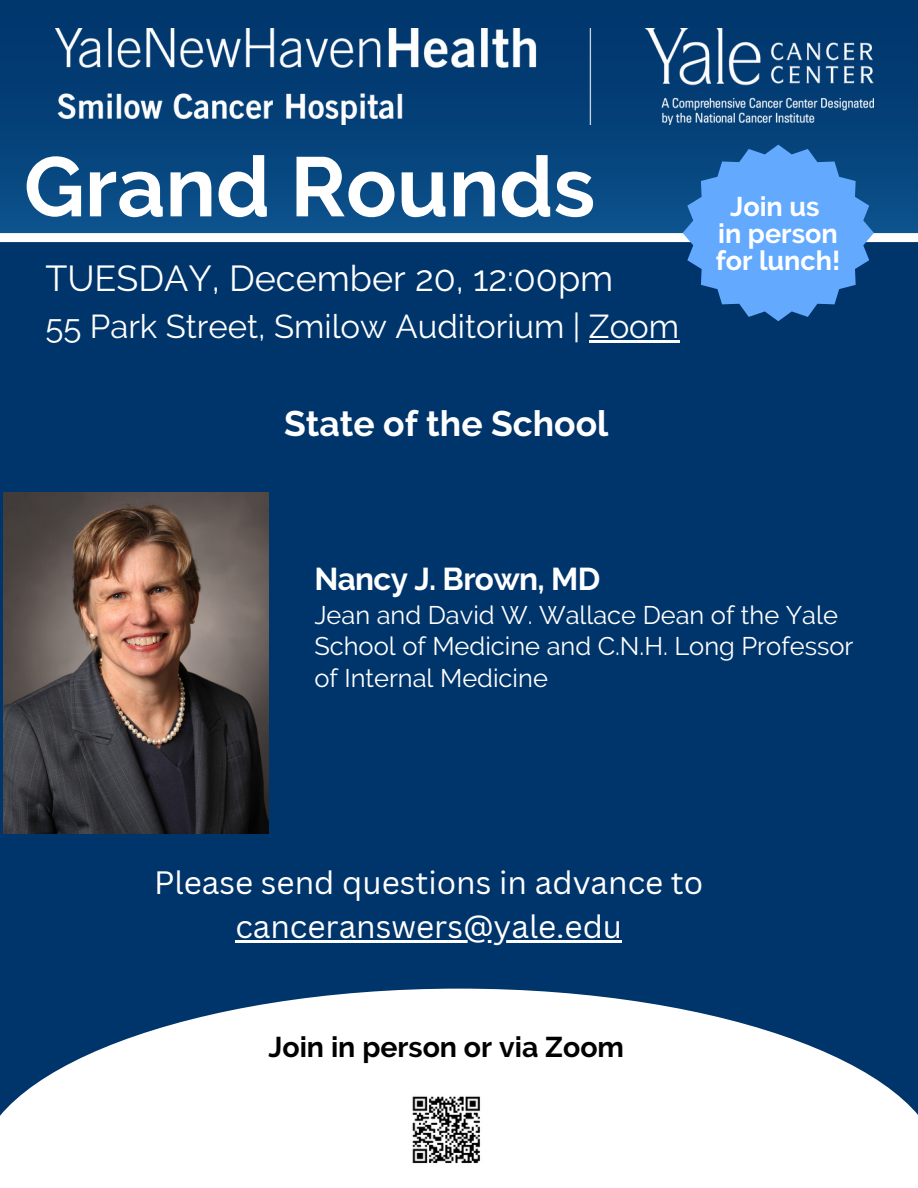
<style>
.page{position:relative;width:918px;height:1188px;background:#00356b}
.page>*{position:absolute;margin:0;border:0;box-sizing:border-box;transform-origin:0 0}
.t1{font:700 83.85px "Raleway";color:#fff}
.t2{font:36px "Raleway";color:#fff}
.t3{font:700 35.55px "Raleway";color:#fff}
.t4{font:33px "Raleway";color:#fff}
.t5{font:31.5px/43.8px "Canva Sans";color:#fff;text-align:center}
.t6{font:700 31.5px "Raleway";letter-spacing:-.02em;color:#fff}
.t7{font:700 28.5px "Raleway";color:#000}
.t8{font:700 27px/27px "Raleway";color:#fff;text-align:center}
.t9{font:25.5px/31.5px "Raleway";color:#fff}
</style>
<div class="page">
<svg style="left:0;top:989px;width:918px;height:199px;fill:#fff"></svg>
<img style="left:0;top:28px;width:918px;height:205px">
<div style="left:0;top:233px;width:918px;height:9px;background:#fff"></div>
<svg style="left:683px;top:145px;width:191px;height:176px;background:#478ad7"></svg>
<img style="left:55px;top:29px;width:818px;height:95px">
<img style="left:404px;top:1087px;width:85px;height:86px">
<img style="left:3px;top:493px;width:266px;height:341px">
<hr style="left:589px;top:340px;width:90px;height:2px;background:#fff">
<hr style="left:235px;top:940px;width:387px;height:3px;background:#fff">
<h1 class="t1" style="left:24px;top:138px;width:573px">Grand Rounds</h1>
<h2 class="t2" style="left:45px;top:257px;width:569px">TUESDAY, December 20, 12:00pm</h2>
<p class="t4" style="left:45px;top:307px;width:635px">55 Park Street, Smilow Auditorium | Zoom</p>
<h3 class="t3" style="left:284px;top:402px;width:326px">State of the School</h3>
<p class="t8" style="left:716px;top:192px;width:126px">Join us<br>in person for lunch!</p>
<p class="t6" style="left:314px;top:561px;width:287px">Nancy J. Brown, MD</p>
<p class="t9" style="left:314px;top:599px;width:541px">Jean and David W. Wallace Dean of the Yale<br>School of Medicine and C.N.H. Long Professor of Internal Medicine</p>
<p class="t5" style="left:154px;top:860px;width:551px">Please send questions in advance to canceranswers@yale.edu</p>
<p class="t7" style="left:268px;top:1030px;width:357px">Join in person or via Zoom</p>
</div>
